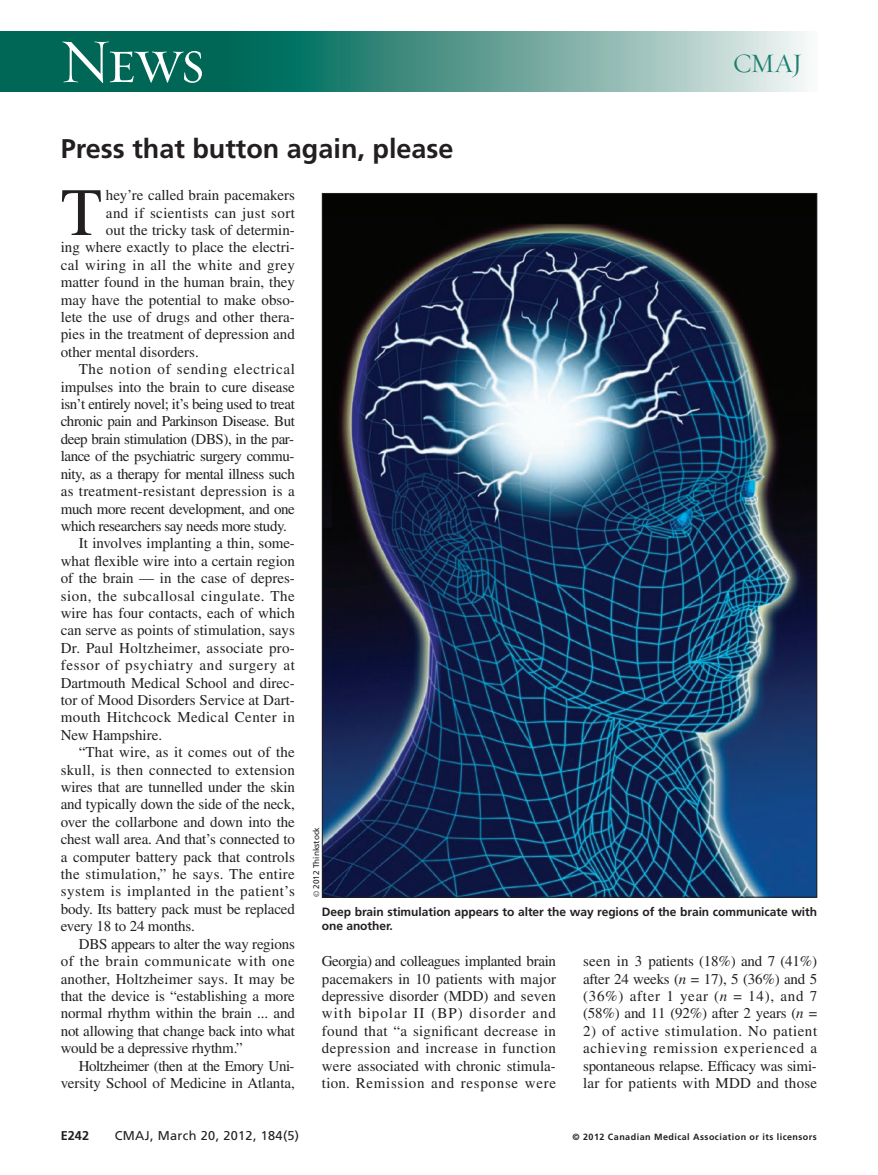
<style>
.page{position:relative;width:878px;height:1175px;background:#fff}
.page>*{position:absolute;margin:0;border:0;box-sizing:border-box;transform-origin:0 0}
.t1{font:67.5px "Times LT Std";color:#231f20}
.t2{font:63px "Requiem Display HTF Small Caps";color:#fff}
.t3{font:700 27px "Frutiger LT Std";color:#231f20}
.t4{font:27px "Requiem Display HTF Roman";color:#1d7e6f}
.t5{font:15px/17.4px "Times LT Std";color:#231f20;text-align:justify}
.t6{font:15px "Times LT Std";letter-spacing:-.03em;color:#231f20}
.t7{font:15px "Times LT Std";letter-spacing:.025em;color:#231f20}
.t8{font:15px "Times LT Std";letter-spacing:.02em;color:#231f20}
.t9{font:15px "Times LT Std";letter-spacing:.04em;color:#231f20}
.t10{font:15px "Times LT Std";letter-spacing:.035em;color:#231f20}
.t11{font:15px "Times LT Std";letter-spacing:.03em;color:#231f20}
.t12{font:15px "Times LT Std";letter-spacing:.045em;color:#231f20}
.t13{font:12.75px "Frutiger LT Std";letter-spacing:.025em;color:#231f20}
.t14{font:700 12.75px "Frutiger LT Std";color:#231f20}
.t15{font:700 12px/14.2px "Frutiger LT Std";letter-spacing:-.005em;color:#231f20}
.t16{font:700 9px "Frutiger LT Std";letter-spacing:.05em;color:#231f20}
.t17{font:8.25px "Frutiger LT Std";color:#231f20}
.s1{font-family:"Times"}
.s2{font-style:italic}
</style>
<div class="page">
<div style="left:0;top:32px;width:260px;height:60px;background:#006756"></div>
<div style="left:227px;top:32px;width:590px;height:60px;background:linear-gradient(to right,#00604e,#f2f1f0)"></div>
<img style="left:324px;top:195px;width:491px;height:700px">
<h2 class="t2" style="left:59px;top:23px;width:147px">News</h2>
<h3 class="t3" style="left:61px;top:138px;width:394px">Press that button again, please</h3>
<h3 class="t4" style="left:733px;top:47px;width:71px">CMAJ</h3>
<h1 class="t1" style="left:61px;top:189px;width:43px">T</h1>
<p class="t5" style="left:106px;top:188px;width:190px">hey’re called brain pacemakers</p>
<p class="t7" style="left:106px;top:207px;width:190px">and if scientists can just sort</p>
<p class="t5" style="left:106px;top:223px;width:190px">out the tricky task of determin-</p>
<p class="t5" style="left:61px;top:240px;width:236px">ing where exactly to place the electri-</p>
<p class="t7" style="left:61px;top:259px;width:236px">cal wiring in all the white and grey</p>
<p class="t5" style="left:61px;top:275px;width:236px">matter found in the human brain, they</p>
<p class="t5" style="left:61px;top:292px;width:236px">may have the potential to make obso-</p>
<p class="t5" style="left:61px;top:310px;width:235px">lete the use of drugs and other thera-</p>
<p class="t5" style="left:61px;top:327px;width:235px">pies in the treatment of depression and</p>
<p class="t5" style="left:61px;top:345px;width:139px">other mental disorders.</p>
<p class="t12" style="left:79px;top:364px;width:218px">The notion of sending electrical</p>
<p class="t5" style="left:61px;top:379px;width:235px">impulses into the brain to cure disease</p>
<p class="t6" style="left:61px;top:399px;width:235px">isn’t entirely novel; it’s being used to treat</p>
<p class="t6" style="left:61px;top:416px;width:235px">chronic pain and Parkinson Disease. But</p>
<p class="t6" style="left:61px;top:433px;width:235px">deep brain stimulation (DBS), in the par-</p>
<p class="t6" style="left:61px;top:451px;width:235px">lance of the psychiatric surgery commu-</p>
<p class="t6" style="left:61px;top:468px;width:235px">nity, as a therapy for mental illness such</p>
<p class="t5" style="left:61px;top:484px;width:236px">as treatment-resistant depression is a</p>
<p class="t6" style="left:61px;top:503px;width:235px">much more recent development, and one</p>
<p class="t6" style="left:61px;top:520px;width:228px">which researchers say needs more study.</p>
<p class="t5" style="left:79px;top:536px;width:217px">It involves implanting a thin, some-</p>
<p class="t5" style="left:61px;top:553px;width:236px">what flexible wire into a certain region</p>
<p class="t5" style="left:61px;top:571px;width:236px">of the brain — in the case of depres-</p>
<p class="t10" style="left:61px;top:590px;width:235px">sion, the subcallosal cingulate. The</p>
<p class="t5" style="left:61px;top:606px;width:236px">wire has four contacts, each of which</p>
<p class="t5" style="left:61px;top:623px;width:235px">can serve as points of stimulation, says</p>
<p class="t8" style="left:61px;top:642px;width:235px">Dr. Paul Holtzheimer, associate pro-</p>
<p class="t9" style="left:61px;top:660px;width:236px">fessor of psychiatry and surgery at</p>
<p class="t5" style="left:61px;top:675px;width:236px">Dartmouth Medical School and direc-</p>
<p class="t5" style="left:61px;top:693px;width:236px">tor of Mood Disorders Service at Dart-</p>
<p class="t7" style="left:61px;top:712px;width:236px">mouth Hitchcock Medical Center in</p>
<p class="t5" style="left:61px;top:727px;width:103px">New Hampshire.</p>
<p class="t5" style="left:79px;top:745px;width:217px">“That wire, as it comes out of the</p>
<p class="t5" style="left:61px;top:762px;width:236px">skull, is then connected to extension</p>
<p class="t5" style="left:61px;top:780px;width:236px">wires that are tunnelled under the skin</p>
<p class="t5" style="left:61px;top:797px;width:235px">and typically down the side of the neck,</p>
<p class="t5" style="left:61px;top:814px;width:236px">over the collarbone and down into the</p>
<p class="t5" style="left:61px;top:832px;width:235px">chest wall area. And that’s connected to</p>
<p class="t5" style="left:61px;top:849px;width:236px">a computer battery pack that controls</p>
<p class="t8" style="left:61px;top:868px;width:235px">the stimulation,” he says. The entire</p>
<p class="t11" style="left:61px;top:886px;width:236px">system is implanted in the patient’s</p>
<p class="t5" style="left:61px;top:901px;width:235px">body. Its battery pack must be replaced</p>
<p class="t5" style="left:61px;top:919px;width:136px">every 18 to 24 months.</p>
<p class="t5" style="left:79px;top:936px;width:218px">DBS appears to alter the way regions</p>
<p class="t9" style="left:61px;top:955px;width:235px">of the brain communicate with one</p>
<p class="t5" style="left:61px;top:971px;width:235px">another, Holtzheimer says. It may be</p>
<p class="t5" style="left:61px;top:988px;width:235px">that the device is “establishing a more</p>
<p class="t5" style="left:61px;top:1006px;width:236px">normal rhythm within the brain ... and</p>
<p class="t5" style="left:61px;top:1023px;width:235px">not allowing that change back into what</p>
<p class="t5" style="left:61px;top:1041px;width:183px">would be a depressive rhythm.”</p>
<p class="t6" style="left:79px;top:1060px;width:217px">Holtzheimer (then at the Emory Uni-</p>
<p class="t5" style="left:61px;top:1075px;width:235px">versity School of Medicine in Atlanta,</p>
<p class="t17" style="left:313px;top:897px;width:72px;rotate:-90deg"><span class="s1">©</span> 2012 Thinkstock</p>
<p class="t15" style="left:322px;top:905px;width:497px">Deep brain stimulation appears to alter the way regions of the brain communicate with one another.</p>
<p class="t5" style="left:322px;top:954px;width:236px">Georgia) and colleagues implanted brain pacemakers in 10 patients with major depressive disorder (MDD) and seven with bipolar II (BP) disorder and found that “a significant decrease in depression and increase in function were associated with chronic stimula&shy;tion. Remission and response were</p>
<p class="t5" style="left:583px;top:954px;width:236px">seen in 3 patients (18%) and 7 (41%) after 24 weeks (<span class="s2">n</span> = 17), 5 (36%) and 5 (36%) after 1 year (<span class="s2">n</span> = 14), and 7 (58%) and 11 (92%) after 2 years (<span class="s2">n</span> =</p>
<p class="t5" style="left:583px;top:1023px;width:236px">2) of active stimulation. No patient achieving remission experienced a spontaneous relapse. Efficacy was simi&shy;lar for patients with MDD and those</p>
<p class="t14" style="left:61px;top:1130px;width:30px">E242</p>
<p class="t13" style="left:115px;top:1130px;width:186px">CMAJ, March 20, 2012, 184(5)</p>
<p class="t16" style="left:572px;top:1132px;width:246px">© 2012 Canadian Medical Association or its licensors</p>
</div>
